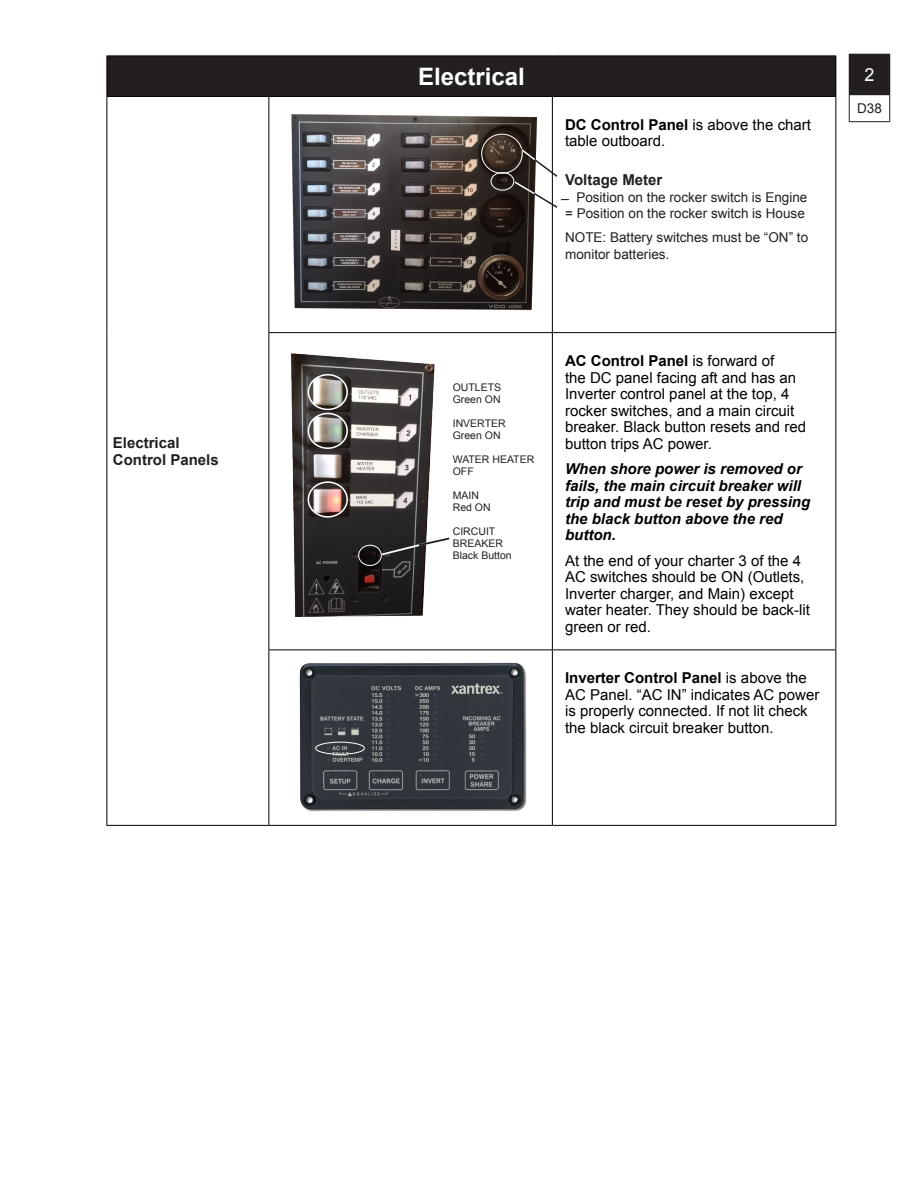
<style>
.page{position:relative;width:918px;height:1188px;background:#fff}
.page>*{position:absolute;margin:0;border:0;box-sizing:border-box;transform-origin:0 0}
.t1{font:700 24px "Arial";color:#fff}
.t2{font:18px "Arial";color:#fff}
.t3{font:15px/16.5px "Arial";color:#000}
.t4{font:italic 700 15px/16.5px "Arial";color:#000}
.t5{font:700 15px/16.5px "Arial";color:#231f20}
.t6{font:13.5px/16.5px "Arial";color:#231f20}
.t7{font:10.5px/12px "Arial";color:#231f20}
.s1{font-weight:700}
</style>
<div class="page">
<div style="left:849px;top:54px;width:41px;height:41px;background:#231f20"></div>
<svg style="left:849px;top:95px;width:1px;height:26px"></svg>
<svg style="left:889px;top:95px;width:1px;height:26px"></svg>
<hr style="left:849px;top:121px;width:41px;height:1px;background:#231f20">
<div style="left:107px;top:56px;width:729px;height:40px;background:#231f20"></div>
<hr style="left:106px;top:56px;width:163px;height:1px;background:#000">
<hr style="left:106px;top:56px;width:1px;height:40px;background:#000">
<hr style="left:269px;top:56px;width:283px;height:1px;background:#000">
<hr style="left:552px;top:56px;width:284px;height:1px;background:#000">
<hr style="left:836px;top:56px;width:1px;height:40px;background:#000">
<hr style="left:106px;top:96px;width:163px;height:1px;background:#000">
<hr style="left:106px;top:97px;width:1px;height:236px;background:#000">
<hr style="left:269px;top:96px;width:283px;height:1px;background:#000">
<hr style="left:268px;top:97px;width:1px;height:235px;background:#000">
<hr style="left:552px;top:96px;width:284px;height:1px;background:#000">
<hr style="left:552px;top:97px;width:1px;height:235px;background:#000">
<hr style="left:836px;top:97px;width:1px;height:235px;background:#000">
<hr style="left:106px;top:333px;width:1px;height:317px;background:#000">
<hr style="left:268px;top:332px;width:284px;height:1px;background:#000">
<hr style="left:268px;top:333px;width:1px;height:317px;background:#000">
<hr style="left:552px;top:332px;width:284px;height:1px;background:#000">
<hr style="left:552px;top:333px;width:1px;height:317px;background:#000">
<hr style="left:836px;top:333px;width:1px;height:317px;background:#000">
<hr style="left:106px;top:650px;width:1px;height:175px;background:#000">
<hr style="left:268px;top:650px;width:284px;height:1px;background:#000">
<hr style="left:268px;top:650px;width:1px;height:175px;background:#000">
<hr style="left:552px;top:650px;width:284px;height:1px;background:#000">
<hr style="left:552px;top:650px;width:1px;height:175px;background:#000">
<hr style="left:836px;top:650px;width:1px;height:175px;background:#000">
<hr style="left:106px;top:825px;width:163px;height:1px;background:#000">
<hr style="left:269px;top:825px;width:283px;height:1px;background:#000">
<hr style="left:552px;top:825px;width:284px;height:1px;background:#000">
<img style="left:299px;top:662px;width:228px;height:150px">
<img style="left:291px;top:114px;width:247px;height:196px">
<img style="left:291px;top:353px;width:144px;height:263px">
<div style="left:358px;top:545px;width:24px;height:21px;border:1px solid #fff;border-radius:50%"></div>
<svg style="left:380px;top:536px;width:70px;height:21px"></svg>
<div style="left:308px;top:374px;width:40px;height:36px;border:2px solid #fff;border-radius:50%"></div>
<div style="left:308px;top:413px;width:40px;height:36px;border:2px solid #fff;border-radius:50%"></div>
<div style="left:308px;top:481px;width:40px;height:37px;border:2px solid #fff;border-radius:50%"></div>
<div style="left:315px;top:742px;width:50px;height:13px;border:1px solid #fff;border-radius:50%"></div>
<div style="left:481px;top:134px;width:42px;height:40px;border:1px solid #fff;border-radius:50%"></div>
<div style="left:491px;top:172px;width:23px;height:18px;border:1px solid #fff;border-radius:50%"></div>
<svg style="left:512px;top:147px;width:46px;height:62px"></svg>
<p class="t5" style="left:113px;top:435px;width:107px">Electrical<br>Control Panels</p>
<h1 class="t1" style="left:418px;top:60px;width:108px">Electrical</h1>
<p class="t3" style="left:565px;top:116px;width:247px"><span class="s1">DC Control Panel</span> is above the chart table outboard.</p>
<p class="t5" style="left:565px;top:172px;width:99px">Voltage Meter</p>
<p class="t6" style="left:565px;top:189px;width:244px">̶ Position on the rocker switch is Engine = Position on the rocker switch is House</p>
<p class="t6" style="left:565px;top:229px;width:245px">NOTE: Battery switches must be “ON” to monitor batteries.</p>
<p class="t7" style="left:453px;top:381px;width:50px">OUTLETS<br>Green ON</p>
<p class="t7" style="left:453px;top:417px;width:54px">INVERTER<br>Green ON</p>
<p class="t7" style="left:453px;top:453px;width:83px">WATER HEATER<br>OFF</p>
<p class="t7" style="left:453px;top:489px;width:39px">MAIN<br>Red ON</p>
<p class="t7" style="left:453px;top:525px;width:60px">CIRCUIT<br>BREAKER<br>Black Button</p>
<p class="t3" style="left:565px;top:353px;width:242px"><span class="s1">AC Control Panel</span> is forward of<br>the DC panel facing aft and has an<br>Inverter control panel at the top, 4 rocker switches, and a main circuit breaker. Black button resets and red button trips AC power.</p>
<p class="t4" style="left:565px;top:461px;width:247px">When shore power is removed or fails, the main circuit breaker will trip and must be reset by pressing the black button above the red button.</p>
<p class="t3" style="left:565px;top:552px;width:246px">At the end of your charter 3 of the 4<br>AC switches should be ON (Outlets,<br>Inverter charger, and Main) except water heater. They should be back-lit green or red.</p>
<p class="t3" style="left:565px;top:670px;width:256px"><span class="s1">Inverter Control Panel</span> is above the AC Panel. “AC IN” indicates AC power is properly connected. If not lit check the black circuit breaker button.</p>
<p class="t2" style="left:864px;top:63px;width:12px">2</p>
<p class="t6" style="left:857px;top:100px;width:26px">D38</p>
</div>
